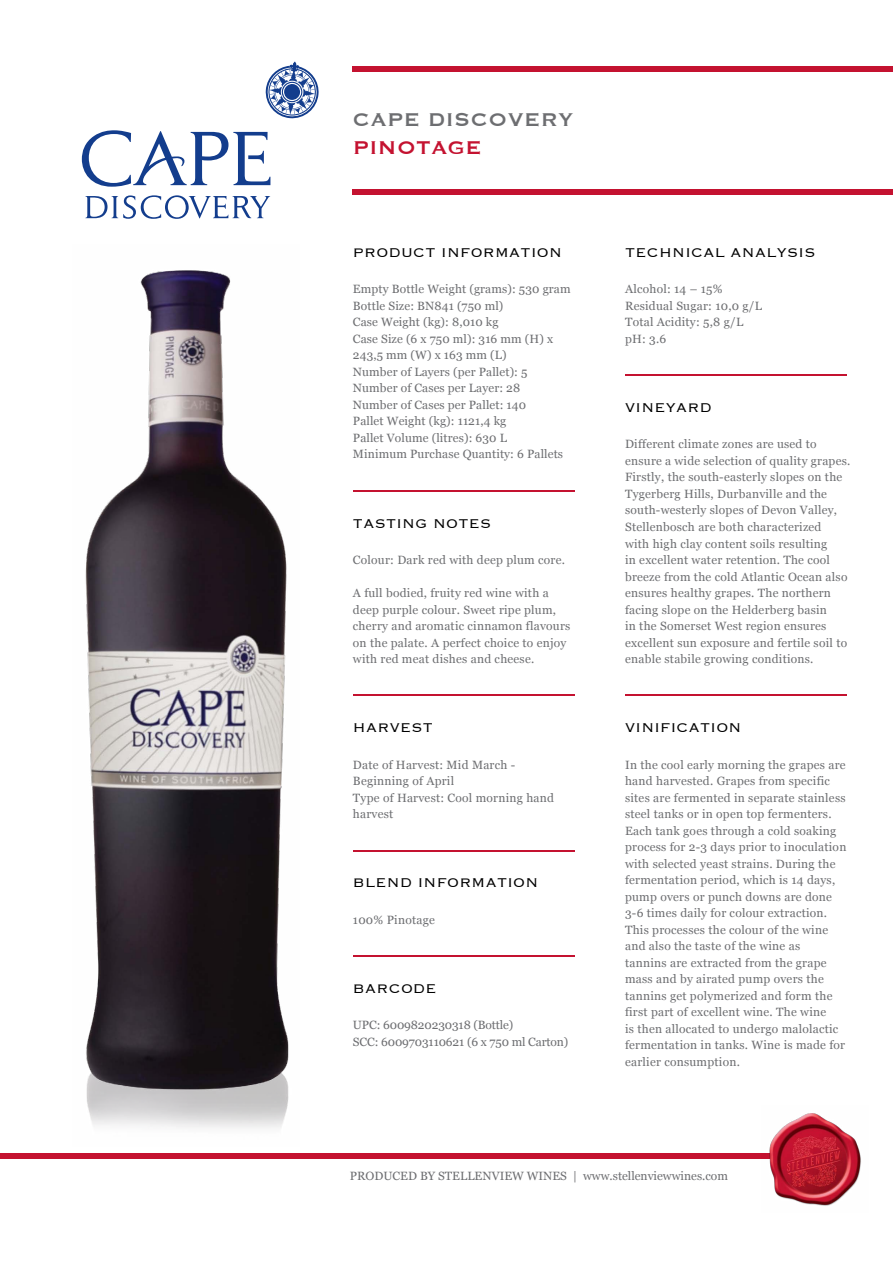
<style>
.page{position:relative;width:893px;height:1263px;background:#fff}
.page>*{position:absolute;margin:0;border:0;box-sizing:border-box;transform-origin:0 0}
.t1{font:24px "Copperplate";letter-spacing:.02em;color:#6d6e71}
.t2{font:24px "Copperplate";color:#c41230}
.t3{font:300 16.5px "Copperplate";letter-spacing:.02em;color:#000}
.t4{font:12px/16.5px "Georgia";letter-spacing:.02em;color:#6d6e71}
.t5{font:12px/16.5px "Georgia";letter-spacing:-.01em;color:#6d6e71}
.t6{font:12px "Georgia";color:#6d6e71}
</style>
<div class="page">
<div style="left:0;top:1153px;width:805px;height:6px;background:#c41230"></div>
<div style="left:353px;top:66px;width:540px;height:6px;background:#c41230"></div>
<div style="left:353px;top:189px;width:540px;height:6px;background:#c41230"></div>
<img style="left:769px;top:1113px;width:92px;height:93px">
<img style="left:85px;top:270px;width:204px;height:858px">
<hr style="left:353px;top:490px;width:221px;height:1px;background:#c41230">
<hr style="left:353px;top:695px;width:221px;height:1px;background:#c41230">
<hr style="left:353px;top:850px;width:221px;height:1px;background:#c41230">
<hr style="left:353px;top:956px;width:221px;height:1px;background:#c41230">
<hr style="left:625px;top:375px;width:221px;height:1px;background:#c41230">
<hr style="left:625px;top:695px;width:221px;height:1px;background:#c41230">
<svg style="left:82px;top:130px;width:188px;height:89px"></svg>
<svg style="left:265px;top:62px;width:54px;height:57px"></svg>
<h1 class="t1" style="left:353px;top:103px;width:222px">CAPE DISCOVERY</h1>
<h1 class="t2" style="left:353px;top:132px;width:127px">pi notage</h1>
<h2 class="t3" style="left:353px;top:242px;width:210px">PRODUCT INFORMATION</h2>
<p class="t4" style="left:353px;top:280px;width:219px">Empty Bottle Weight (grams): 530 gram<br>Bottle Size: BN841 (750 ml)<br>Case Weight (kg): 8,010 kg<br>Case Size (6 x 750 ml): 316 mm (H) x<br>243,5 mm (W) x 163 mm (L)<br>Number of Layers (per Pallet): 5<br>Number of Cases per Layer: 28<br>Number of Cases per Pallet: 140<br>Pallet Weight (kg): 1121,4 kg<br>Pallet Volume (litres): 630 L<br>Minimum Purchase Quantity: 6 Pallets</p>
<h2 class="t3" style="left:353px;top:512px;width:140px">TASTING NOTES</h2>
<p class="t4" style="left:353px;top:551px;width:214px">Colour: Dark red with deep plum core.</p>
<p class="t4" style="left:353px;top:584px;width:219px">A full bodied, fruity red wine with a deep purple colour. Sweet ripe plum, cherry and aromatic cinnamon flavours on the palate. A perfect choice to enjoy with red meat dishes and cheese.</p>
<h2 class="t3" style="left:353px;top:717px;width:81px">HARVEST</h2>
<p class="t4" style="left:353px;top:756px;width:203px">Date of Harvest: Mid March -<br>Beginning of April<br>Type of Harvest: Cool morning hand harvest</p>
<h2 class="t3" style="left:353px;top:872px;width:187px">BLEND INFORMATION</h2>
<p class="t4" style="left:353px;top:911px;width:83px">100% Pinotage</p>
<h2 class="t3" style="left:353px;top:978px;width:85px">BARCODE</h2>
<p class="t5" style="left:353px;top:1016px;width:217px">UPC: 6009820230318 (Bottle)<br>SCC: 6009703110621 (6 x 750 ml Carton)</p>
<h2 class="t3" style="left:625px;top:242px;width:192px">TECHNICAL ANALYSIS</h2>
<p class="t4" style="left:625px;top:280px;width:138px">Alcohol: 14 – 15%<br>Residual Sugar: 10,0 g/L<br>Total Acidity: 5,8 g/L pH: 3.6</p>
<h2 class="t3" style="left:625px;top:397px;width:88px">VINEYARD</h2>
<p class="t4" style="left:625px;top:436px;width:227px">Different climate zones are used to ensure a wide selection of quality grapes.<br>Firstly, the south-easterly slopes on the Tygerberg Hills, Durbanville and the south-westerly slopes of Devon Valley, Stellenbosch are both characterized<br>with high clay content soils resulting<br>in excellent water retention. The cool breeze from the cold Atlantic Ocean also ensures healthy grapes. The northern facing slope on the Helderberg basin<br>in the Somerset West region ensures excellent sun exposure and fertile soil to enable stabile growing conditions.</p>
<h2 class="t3" style="left:625px;top:717px;width:21px">Vinification</h2>
<p class="t4" style="left:625px;top:756px;width:223px">In the cool early morning the grapes are hand harvested. Grapes from specific sites are fermented in separate stainless steel tanks or in open top fermenters.<br>Each tank goes through a cold soaking process for 2-3 days prior to inoculation with selected yeast strains. During the fermentation period, which is 14 days, pump overs or punch downs are done 3-6 times daily for colour extraction.<br>This processes the colour of the wine and also the taste of the wine as<br>tannins are extracted from the grape mass and by airated pump overs the tannins get polymerized and form the first part of excellent wine. The wine<br>is then allocated to undergo malolactic fermentation in tanks. Wine is made for earlier consumption.</p>
<p class="t6" style="left:350px;top:1167px;width:380px">PRODUCED BY STELLENVIEW WINES | www.stellenviewwines.com</p>
</div>
